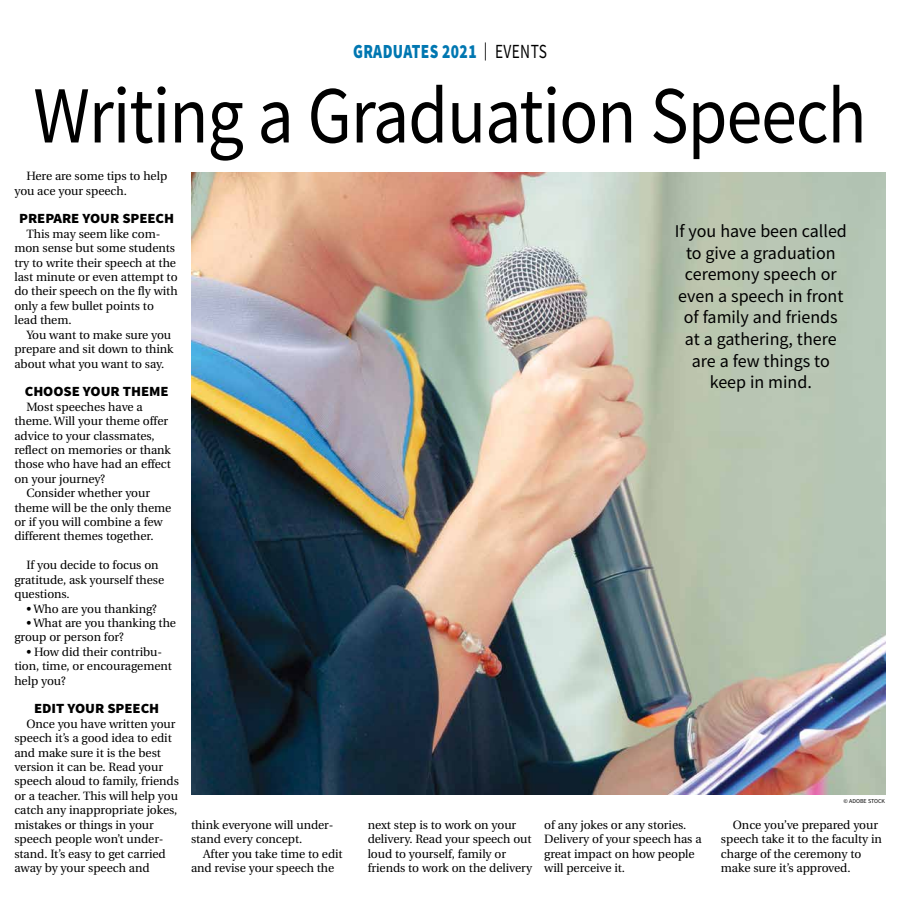
<style>
.page{position:relative;width:900px;height:908px;background:#fff}
.page>*{position:absolute;margin:0;border:0;box-sizing:border-box;transform-origin:0 0}
.t1{font:81px "Source Sans Pro";letter-spacing:-.015em;color:#000;scale:.89 1}
.t2{font:900 20px "Source Sans Pro";letter-spacing:.025em;color:#0077b1;scale:.77 1}
.t3{font:18px/21.6px "Source Sans Pro";color:#000;text-align:center}
.t4{font:900 14px "Source Sans Pro";letter-spacing:-.005em;color:#000;scale:1.05 1}
.t5{font:12px/14.4px "Utopia";letter-spacing:-.005em;color:#000}
.t6{font:6px "Source Sans Pro";color:#000}
.s1{font-weight:400;font-size:18px;color:#000}
.s2{font-weight:400;color:#000}
</style>
<div class="page">
<img style="left:191px;top:173px;width:694px;height:620px">
<h2 class="t2" style="left:353px;top:38px;width:253px">GRADUATES 2021 <span class="s1">|</span> <span class="s2">EVENTS</span></h2>
<h1 class="t1" style="left:33px;top:64px;width:938px">Writing a Graduation Speech</h1>
<p class="t5" style="left:14px;top:169px;width:154px;text-indent:12px">Here are some tips to help you ace your speech.</p>
<p class="t4" style="left:19px;top:209px;width:149px">PREPARE YOUR SPEECH</p>
<p class="t5" style="left:14px;top:227px;width:165px;text-indent:12px">This may seem like com&shy;mon sense but some students try to write their speech at the last minute or even attempt to do their speech on the fly with only a few bullet points to lead them.</p>
<p class="t5" style="left:14px;top:327px;width:161px;text-indent:12px">You want to make sure you prepare and sit down to think about what you want to say.</p>
<p class="t4" style="left:25px;top:382px;width:138px">CHOOSE YOUR THEME</p>
<p class="t5" style="left:26px;top:399px;width:118px">Most speeches have a</p>
<p class="t5" style="left:14px;top:414px;width:155px">theme. Will your theme offer</p>
<p class="t5" style="left:14px;top:428px;width:142px">advice to your classmates,</p>
<p class="t5" style="left:14px;top:443px;width:158px">reflect on memories or thank</p>
<p class="t5" style="left:14px;top:457px;width:158px">those who have had an effect</p>
<p class="t5" style="left:14px;top:471px;width:92px">on your journey?</p>
<p class="t5" style="left:26px;top:486px;width:125px">Consider whether your</p>
<p class="t5" style="left:14px;top:500px;width:158px">theme will be the only theme</p>
<p class="t5" style="left:14px;top:515px;width:150px">or if you will combine a few</p>
<p class="t5" style="left:14px;top:529px;width:141px">different themes together.</p>
<p class="t5" style="left:14px;top:558px;width:151px;text-indent:12px">If you decide to focus on gratitude, ask yourself these questions.</p>
<p class="t5" style="left:26px;top:601px;width:132px">• Who are you thanking?</p>
<p class="t5" style="left:14px;top:615px;width:163px;text-indent:12px">• What are you thanking the group or person for?</p>
<p class="t5" style="left:14px;top:644px;width:159px;text-indent:12px">• How did their contribu&shy;tion, time, or encouragement help you?</p>
<p class="t4" style="left:34px;top:698px;width:121px">EDIT YOUR SPEECH</p>
<p class="t5" style="left:14px;top:716px;width:166px;text-indent:12px">Once you have written your speech it’s a good idea to edit and make sure it is the best version it can be. Read your speech aloud to family, friends or a teacher. This will help you catch any inappropriate jokes, mistakes or things in your speech people won’t under&shy;stand. It’s easy to get carried away by your speech and</p>
<p class="t5" style="left:191px;top:817px;width:144px">think everyone will under&shy;stand every concept.</p>
<p class="t5" style="left:191px;top:846px;width:153px;text-indent:12px">After you take time to edit and revise your speech the</p>
<h3 class="t3" style="left:675px;top:220px;width:174px">If you have been called to give a graduation ceremony speech or even a speech in front of family and friends at a gathering, there are a few things to keep in mind.</h3>
<p class="t6" style="left:844px;top:797px;width:43px">© ADOBE STOCK</p>
<p class="t5" style="left:368px;top:817px;width:166px">next step is to work on your delivery. Read your speech out loud to yourself, family or friends to work on the delivery</p>
<p class="t5" style="left:544px;top:817px;width:159px">of any jokes or any stories.<br>Delivery of your speech has a great impact on how people will perceive it.</p>
<p class="t5" style="left:721px;top:817px;width:162px;text-indent:12px">Once you’ve prepared your speech take it to the faculty in charge of the ceremony to make sure it’s approved.</p>
</div>
